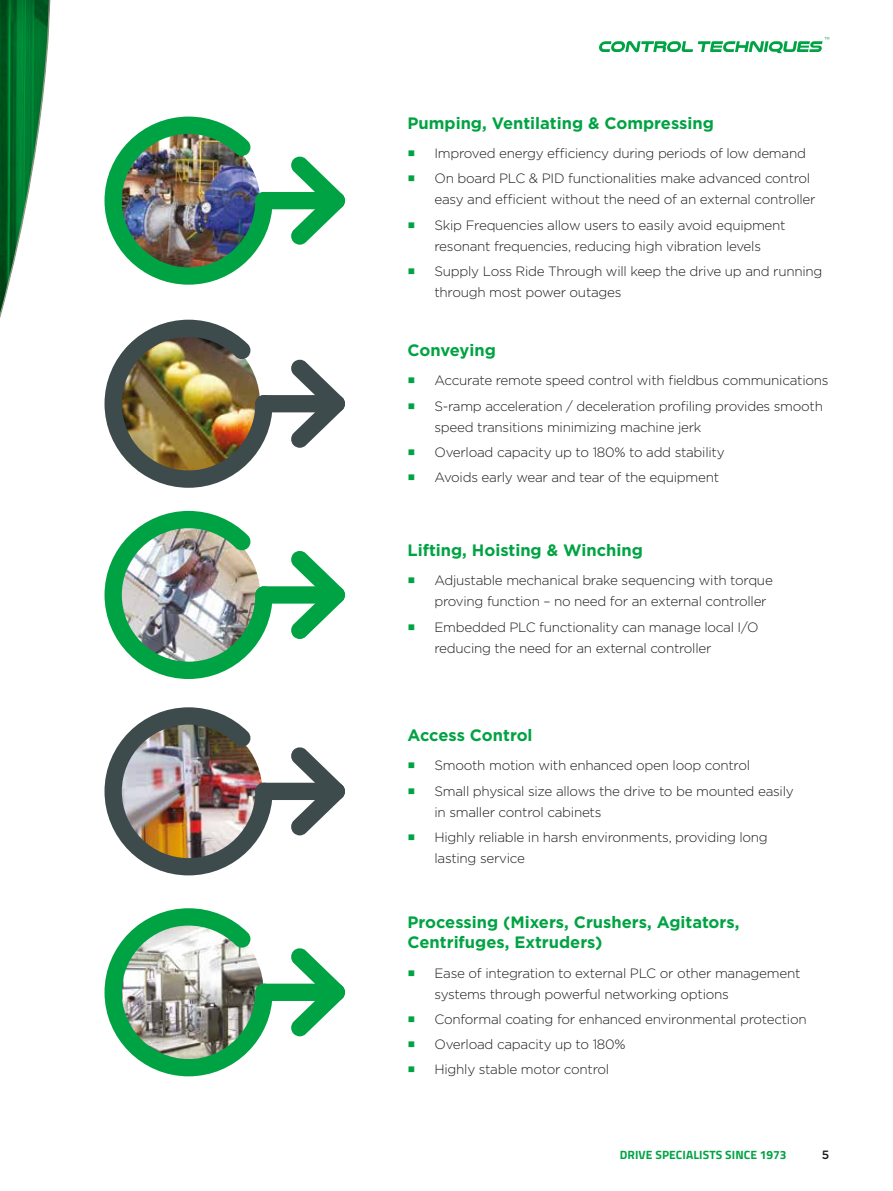
<style>
.page{position:relative;width:893px;height:1191px;background:#fff}
.page>*{position:absolute;margin:0;border:0;box-sizing:border-box;transform-origin:0 0}
.t1{font:700 16.5px/19.8px "Gotham";color:#00a343}
.t2{font:300 13.5px/21px "Gotham";letter-spacing:-.02em;color:#1d1d1b}
.t3{font:13.5px "Myanmar Text";color:#00a343}
.t4{font:700 12px "Titillium Web";letter-spacing:.01em;color:#00a343}
.t5{font:500 12px "Gotham";color:#1d1d1b}
</style>
<div class="page">
<div style="left:0;top:0;width:52px;height:1191px;background:#1d1d1b;opacity:.4"></div>
<div style="left:255px;top:192px;width:90px;height:17px;background:#00a343;border-radius:9px"></div>
<svg style="left:290px;top:156px;width:55px;height:89px"></svg>
<img style="left:105px;top:117px;width:168px;height:168px">
<div style="left:255px;top:395px;width:90px;height:17px;background:#3e4b4c;border-radius:9px"></div>
<svg style="left:290px;top:359px;width:55px;height:89px"></svg>
<img style="left:105px;top:320px;width:168px;height:168px">
<div style="left:255px;top:586px;width:90px;height:17px;background:#00a343;border-radius:9px"></div>
<svg style="left:290px;top:551px;width:55px;height:88px"></svg>
<img style="left:105px;top:511px;width:168px;height:168px">
<div style="left:255px;top:782px;width:90px;height:18px;background:#3e4b4c;border-radius:9px"></div>
<svg style="left:290px;top:747px;width:55px;height:88px"></svg>
<img style="left:105px;top:707px;width:168px;height:168px">
<div style="left:255px;top:983px;width:90px;height:18px;background:#00a343;border-radius:9px"></div>
<svg style="left:290px;top:948px;width:55px;height:88px"></svg>
<svg style="left:105px;top:908px;width:168px;height:168px"></svg>
<svg style="left:599px;top:37px;width:230px;height:16px"></svg>
<p class="t1" style="left:407px;top:112px;width:308px">Pumping, Ventilating &amp; Compressing</p>
<p class="t3" style="left:407px;top:146px;width:10px">◼</p>
<p class="t2" style="left:434px;top:142px;width:373px">Improved energy efficiency during periods of low demand</p>
<p class="t3" style="left:407px;top:171px;width:10px">◼</p>
<p class="t2" style="left:434px;top:168px;width:383px">On board PLC &amp; PID functionalities make advanced control easy and efficient without the need of an external controller</p>
<p class="t3" style="left:407px;top:217px;width:10px">◼</p>
<p class="t2" style="left:434px;top:214px;width:353px">Skip Frequencies allow users to easily avoid equipment resonant frequencies, reducing high vibration levels</p>
<p class="t3" style="left:407px;top:263px;width:10px">◼</p>
<p class="t2" style="left:434px;top:260px;width:389px">Supply Loss Ride Through will keep the drive up and running through most power outages</p>
<p class="t1" style="left:407px;top:340px;width:90px">Conveying</p>
<p class="t3" style="left:407px;top:373px;width:10px">◼</p>
<p class="t2" style="left:434px;top:370px;width:395px">Accurate remote speed control with fieldbus communications</p>
<p class="t3" style="left:407px;top:398px;width:10px">◼</p>
<p class="t2" style="left:434px;top:395px;width:390px">S-ramp acceleration / deceleration profiling provides smooth speed transitions minimizing machine jerk</p>
<p class="t3" style="left:407px;top:444px;width:10px">◼</p>
<p class="t2" style="left:434px;top:441px;width:292px">Overload capacity up to 180% to add stability</p>
<p class="t3" style="left:407px;top:469px;width:10px">◼</p>
<p class="t2" style="left:434px;top:466px;width:286px">Avoids early wear and tear of the equipment</p>
<p class="t1" style="left:407px;top:540px;width:237px">Lifting, Hoisting &amp; Winching</p>
<p class="t3" style="left:407px;top:573px;width:10px">◼</p>
<p class="t2" style="left:434px;top:570px;width:340px">Adjustable mechanical brake sequencing with torque proving function – no need for an external controller</p>
<p class="t3" style="left:407px;top:619px;width:10px">◼</p>
<p class="t2" style="left:434px;top:616px;width:325px">Embedded PLC functionality can manage local I/O reducing the need for an external controller</p>
<p class="t1" style="left:407px;top:724px;width:127px">Access Control</p>
<p class="t3" style="left:407px;top:757px;width:10px">◼</p>
<p class="t2" style="left:434px;top:754px;width:317px">Smooth motion with enhanced open loop control</p>
<p class="t3" style="left:407px;top:783px;width:10px">◼</p>
<p class="t2" style="left:434px;top:780px;width:361px">Small physical size allows the drive to be mounted easily in smaller control cabinets</p>
<p class="t3" style="left:407px;top:829px;width:10px">◼</p>
<p class="t2" style="left:434px;top:826px;width:335px">Highly reliable in harsh environments, providing long lasting service</p>
<p class="t1" style="left:407px;top:912px;width:333px">Processing (Mixers, Crushers, Agitators,<br>Centrifuges, Extruders)</p>
<p class="t3" style="left:407px;top:965px;width:10px">◼</p>
<p class="t2" style="left:434px;top:962px;width:367px">Ease of integration to external PLC or other management systems through powerful networking options</p>
<p class="t3" style="left:407px;top:1011px;width:10px">◼</p>
<p class="t2" style="left:434px;top:1008px;width:374px">Conformal coating for enhanced environmental protection</p>
<p class="t3" style="left:407px;top:1036px;width:10px">◼</p>
<p class="t2" style="left:434px;top:1033px;width:193px">Overload capacity up to 180%</p>
<p class="t3" style="left:407px;top:1061px;width:10px">◼</p>
<p class="t2" style="left:434px;top:1058px;width:176px">Highly stable motor control</p>
<p class="t4" style="left:620px;top:1145px;width:168px">DRIVE SPECIALISTS SINCE 1973</p>
<p class="t5" style="left:822px;top:1147px;width:9px">5</p>
</div>
